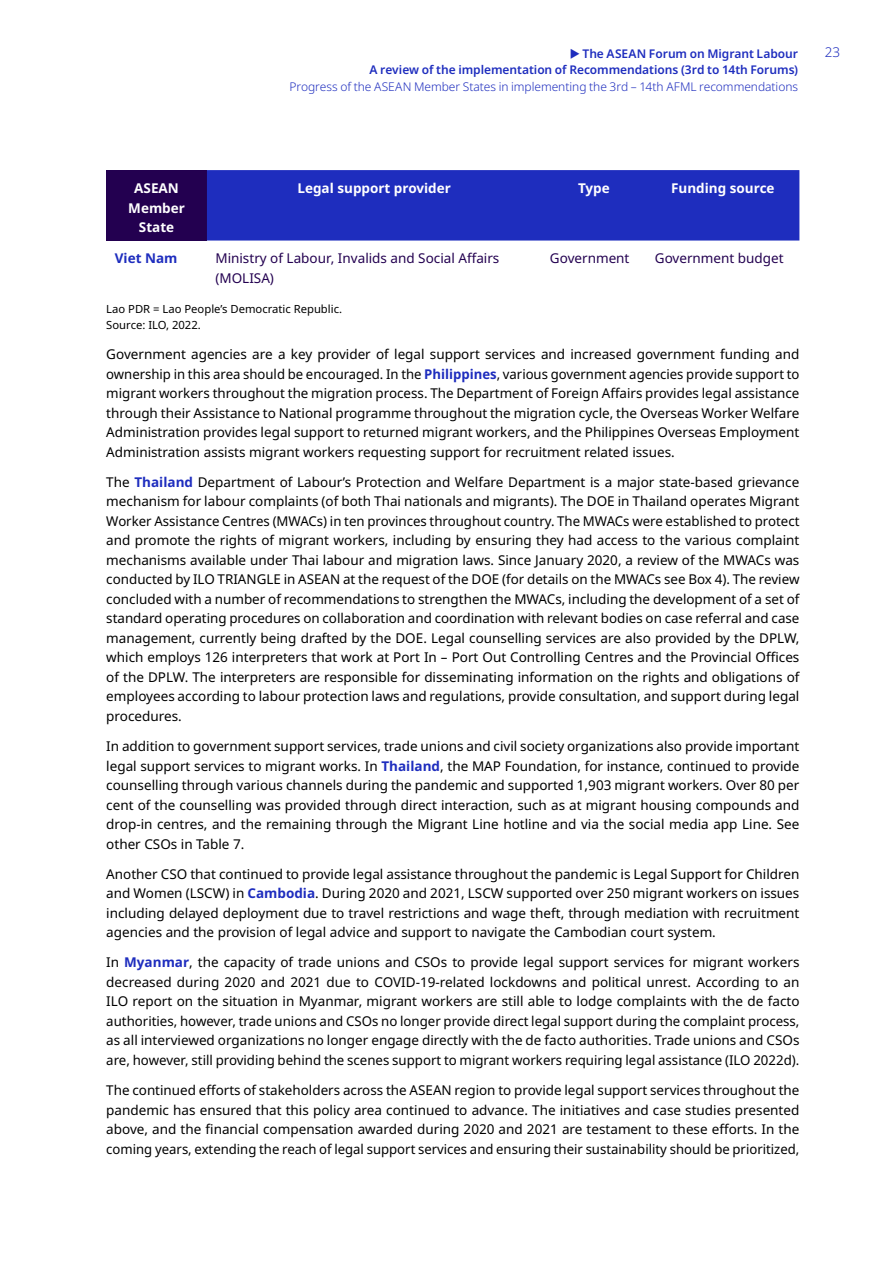
<style>
.page{position:relative;width:893px;height:1263px;background:#fff}
.page>*{position:absolute;margin:0;border:0;box-sizing:border-box;transform-origin:0 0}
.t1{font:13.5px/19.5px "Noto Sans";color:#000;text-align:justify}
.t2{font:13.5px/19.5px "Noto Sans";color:#230050}
.t3{font:700 13.5px/19.5px "Noto Sans";color:#fff;text-align:center}
.t4{font:700 13.5px "Noto Sans";color:#1e2dbe}
.t5{font:300 13.5px "Noto Sans";color:#1e2dbe}
.t6{font:600 12px "Noto Sans";letter-spacing:-.005em;color:#1e2dbe}
.t7{font:300 12px "Noto Sans";letter-spacing:-.005em;color:#1e2dbe}
.t8{font:11.25px/16.5px "Noto Sans";color:#000}
.s1{font-weight:700;color:#1e2dbe}
</style>
<div class="page">
<div style="left:106px;top:170px;width:101px;height:71px;background:#230050"></div>
<div style="left:207px;top:170px;width:592px;height:71px;background:#1e2dbe"></div>
<p class="t6" style="left:582px;top:45px;width:217px">The ASEAN Forum on Migrant Labour</p>
<p class="t5" style="left:825px;top:43px;width:17px">23</p>
<p class="t6" style="left:369px;top:62px;width:430px">A review of the implementation of Recommendations (3rd to 14th Forums)</p>
<p class="t7" style="left:290px;top:78px;width:510px">Progress of the ASEAN Member States in implementing the 3rd – 14th AFML recommendations</p>
<p class="t3" style="left:128px;top:179px;width:58px">ASEAN<br>Member<br>State</p>
<p class="t3" style="left:297px;top:179px;width:155px">Legal support provider</p>
<p class="t3" style="left:578px;top:179px;width:33px">Type</p>
<p class="t3" style="left:671px;top:179px;width:105px">Funding source</p>
<p class="t4" style="left:115px;top:249px;width:64px">Viet Nam</p>
<p class="t2" style="left:215px;top:249px;width:285px">Ministry of Labour, Invalids and Social Affairs (MOLISA)</p>
<p class="t2" style="left:550px;top:249px;width:81px">Government</p>
<p class="t2" style="left:655px;top:249px;width:130px">Government budget</p>
<p class="t8" style="left:106px;top:301px;width:237px">Lao PDR = Lao People’s Democratic Republic.<br>Source: ILO, 2022.</p>
<p class="t1" style="left:106px;top:345px;width:695px">Government agencies are a key provider of legal support services and increased government funding and ownership in this area should be encouraged. In the <span class="s1">Philippines</span>, various government agencies provide support to migrant workers throughout the migration process. The Department of Foreign Affairs provides legal assistance through their Assistance to National programme throughout the migration cycle, the Overseas Worker Welfare Administration provides legal support to returned migrant workers, and the Philippines Overseas Employment Administration assists migrant workers requesting support for recruitment related issues.</p>
<p class="t1" style="left:106px;top:473px;width:695px">The <span class="s1">Thailand</span> Department of Labour’s Protection and Welfare Department is a major state-based grievance mechanism for labour complaints (of both Thai nationals and migrants). The DOE in Thailand operates Migrant Worker Assistance Centres (MWACs) in ten provinces throughout country. The MWACs were established to protect and promote the rights of migrant workers, including by ensuring they had access to the various complaint mechanisms available under Thai labour and migration laws. Since January 2020, a review of the MWACs was conducted by ILO TRIANGLE in ASEAN at the request of the DOE (for details on the MWACs see Box 4). The review concluded with a number of recommendations to strengthen the MWACs, including the development of a set of standard operating procedures on collaboration and coordination with relevant bodies on case referral and case management, currently being drafted by the DOE. Legal counselling services are also provided by the DPLW, which employs 126 interpreters that work at Port In – Port Out Controlling Centres and the Provincial Offices of the DPLW. The interpreters are responsible for disseminating information on the rights and obligations of employees according to labour protection laws and regulations, provide consultation, and support during legal procedures.</p>
<p class="t1" style="left:106px;top:737px;width:695px">In addition to government support services, trade unions and civil society organizations also provide important legal support services to migrant works. In <span class="s1">Thailand</span>, the MAP Foundation, for instance, continued to provide counselling through various channels during the pandemic and supported 1,903 migrant workers. Over 80 per cent of the counselling was provided through direct interaction, such as at migrant housing compounds and drop-in centres, and the remaining through the Migrant Line hotline and via the social media app Line. See other CSOs in Table 7.</p>
<p class="t1" style="left:106px;top:864px;width:695px">Another CSO that continued to provide legal assistance throughout the pandemic is Legal Support for Children and Women (LSCW) in <span class="s1">Cambodia</span>. During 2020 and 2021, LSCW supported over 250 migrant workers on issues including delayed deployment due to travel restrictions and wage theft, through mediation with recruitment agencies and the provision of legal advice and support to navigate the Cambodian court system.</p>
<p class="t1" style="left:106px;top:953px;width:695px">In <span class="s1">Myanmar</span>, the capacity of trade unions and CSOs to provide legal support services for migrant workers decreased during 2020 and 2021 due to COVID-19-related lockdowns and political unrest. According to an ILO report on the situation in Myanmar, migrant workers are still able to lodge complaints with the de facto authorities, however, trade unions and CSOs no longer provide direct legal support during the complaint process, as all interviewed organizations no longer engage directly with the de facto authorities. Trade unions and CSOs are, however, still providing behind the scenes support to migrant workers requiring legal assistance (ILO 2022d).</p>
<p class="t1" style="left:106px;top:1081px;width:695px">The continued efforts of stakeholders across the ASEAN region to provide legal support services throughout the pandemic has ensured that this policy area continued to advance. The initiatives and case studies presented above, and the financial compensation awarded during 2020 and 2021 are testament to these efforts. In the coming years, extending the reach of legal support services and ensuring their sustainability should be prioritized,</p>
</div>
